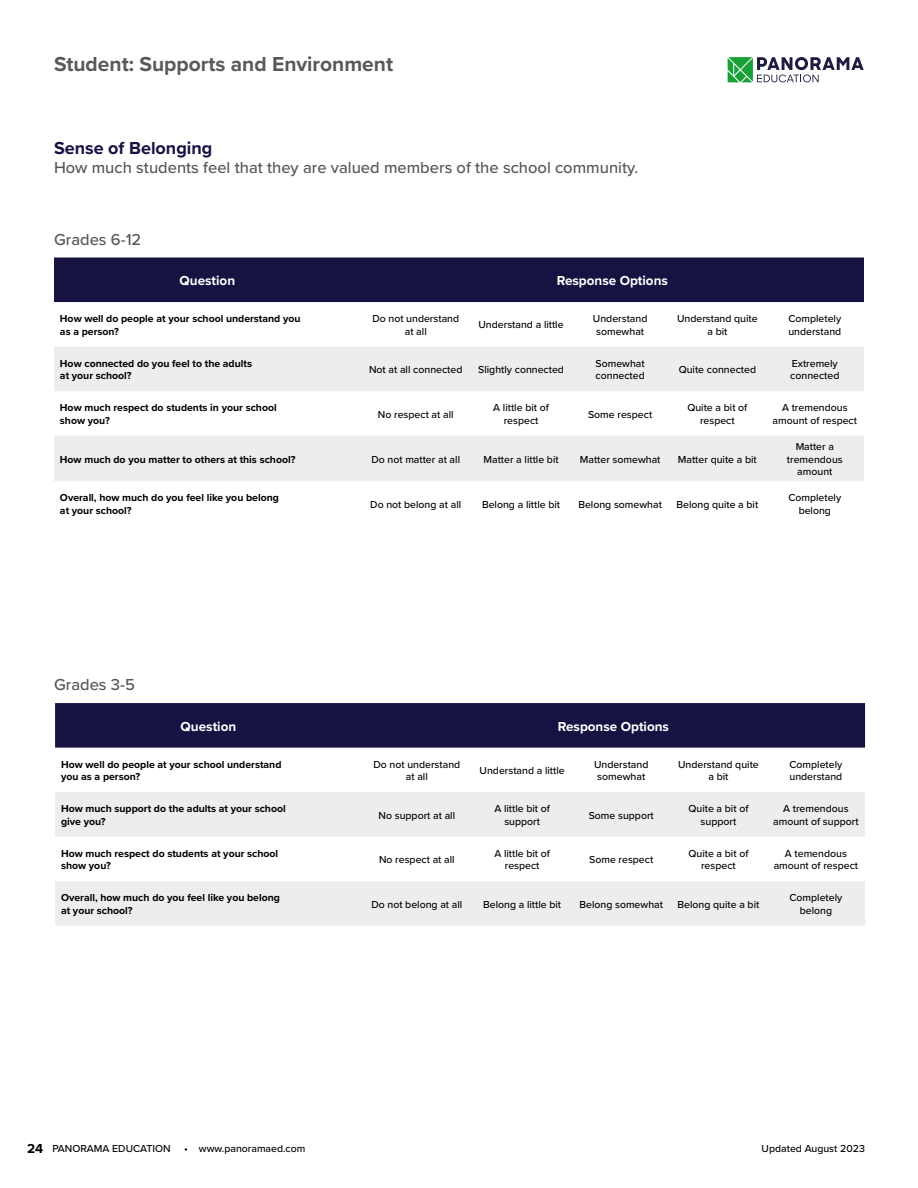
<style>
.page{position:relative;width:918px;height:1188px;background:#fff}
.page>*{position:absolute;margin:0;border:0;box-sizing:border-box;transform-origin:0 0}
.t1{font:700 21px "Proxima Nova";color:#58595b}
.t2{font:700 18px "Proxima Nova";color:#161242}
.t3{font:500 16.5px "Proxima Nova";color:#575756}
.t4{font:700 13.5px "Proxima Nova";color:#fff}
.t5{font:500 10.5px/12.6px "Proxima Nova";color:#000;text-align:center}
.t6{font:700 10.5px/12.6px "Proxima Nova";color:#000}
.s1{font-weight:700;font-size:13.5px}
</style>
<div class="page">
<svg style="left:728px;top:57px;width:136px;height:25px"></svg>
<div style="left:54px;top:258px;width:810px;height:44px;background:#161242"></div>
<svg style="left:54px;top:347px;width:810px;height:134px;fill:#ededed"></svg>
<div style="left:55px;top:703px;width:810px;height:45px;background:#161242"></div>
<svg style="left:55px;top:792px;width:810px;height:134px;fill:#ededed"></svg>
<h1 class="t1" style="left:54px;top:48px;width:341px">Student: Supports and Environment</h1>
<h2 class="t2" style="left:54px;top:134px;width:160px">Sense of Belonging</h2>
<h3 class="t3" style="left:54px;top:156px;width:586px">How much students feel that they are valued members of the school community.</h3>
<h3 class="t3" style="left:54px;top:227px;width:89px">Grades 6-12</h3>
<p class="t4" style="left:180px;top:271px;width:57px">Question</p>
<p class="t4" style="left:557px;top:271px;width:113px">Response Options</p>
<p class="t6" style="left:60px;top:312px;width:242px">How well do people at your school understand you as a person?</p>
<p class="t5" style="left:372px;top:312px;width:88px">Do not understand at all</p>
<p class="t5" style="left:479px;top:318px;width:87px">Understand a little</p>
<p class="t5" style="left:593px;top:312px;width:56px">Understand somewhat</p>
<p class="t5" style="left:677px;top:312px;width:82px">Understand quite a bit</p>
<p class="t5" style="left:788px;top:312px;width:54px;text-align:left">Completely understand</p>
<p class="t6" style="left:60px;top:357px;width:194px">How connected do you feel to the adults at your school?</p>
<p class="t5" style="left:369px;top:363px;width:95px">Not at all connected</p>
<p class="t5" style="left:478px;top:363px;width:87px">Slightly connected</p>
<p class="t5" style="left:596px;top:357px;width:51px;text-align:left">Somewhat connected</p>
<p class="t5" style="left:679px;top:363px;width:79px">Quite connected</p>
<p class="t5" style="left:790px;top:357px;width:51px;text-align:left">Extremely connected</p>
<p class="t6" style="left:60px;top:401px;width:218px">How much respect do students in your school show you?</p>
<p class="t5" style="left:378px;top:407px;width:77px">No respect at all</p>
<p class="t5" style="left:493px;top:401px;width:57px">A little bit of respect</p>
<p class="t5" style="left:588px;top:407px;width:66px">Some respect</p>
<p class="t5" style="left:687px;top:401px;width:61px">Quite a bit of respect</p>
<p class="t5" style="left:773px;top:401px;width:86px">A tremendous amount of respect</p>
<p class="t6" style="left:60px;top:453px;width:237px">How much do you matter to others at this school?</p>
<p class="t5" style="left:371px;top:452px;width:90px">Do not matter at all</p>
<p class="t5" style="left:484px;top:452px;width:77px">Matter a little bit</p>
<p class="t5" style="left:580px;top:452px;width:82px">Matter somewhat</p>
<p class="t5" style="left:678px;top:452px;width:80px">Matter quite a bit</p>
<p class="t5" style="left:787px;top:440px;width:57px">Matter a tremendous amount</p>
<p class="t6" style="left:60px;top:491px;width:221px">Overall, how much do you feel like you belong at your school?</p>
<p class="t5" style="left:370px;top:497px;width:92px">Do not belong at all</p>
<p class="t5" style="left:482px;top:497px;width:80px">Belong a little bit</p>
<p class="t5" style="left:578px;top:497px;width:85px">Belong somewhat</p>
<p class="t5" style="left:676px;top:497px;width:83px">Belong quite a bit</p>
<p class="t5" style="left:788px;top:491px;width:54px">Completely belong</p>
<h3 class="t3" style="left:54px;top:672px;width:82px">Grades 3-5</h3>
<p class="t4" style="left:181px;top:716px;width:57px">Question</p>
<p class="t4" style="left:558px;top:716px;width:113px">Response Options</p>
<p class="t6" style="left:61px;top:758px;width:222px">How well do people at your school understand you as a person?</p>
<p class="t5" style="left:373px;top:758px;width:88px">Do not understand at all</p>
<p class="t5" style="left:480px;top:764px;width:87px">Understand a little</p>
<p class="t5" style="left:594px;top:758px;width:56px">Understand somewhat</p>
<p class="t5" style="left:678px;top:758px;width:82px">Understand quite a bit</p>
<p class="t5" style="left:789px;top:758px;width:54px;text-align:left">Completely understand</p>
<p class="t6" style="left:61px;top:802px;width:226px">How much support do the adults at your school give you?</p>
<p class="t5" style="left:379px;top:808px;width:78px">No support at all</p>
<p class="t5" style="left:494px;top:802px;width:57px">A little bit of support</p>
<p class="t5" style="left:589px;top:808px;width:67px">Some support</p>
<p class="t5" style="left:688px;top:802px;width:61px">Quite a bit of support</p>
<p class="t5" style="left:773px;top:802px;width:87px">A tremendous amount of support</p>
<p class="t6" style="left:61px;top:847px;width:219px">How much respect do students at your school show you?</p>
<p class="t5" style="left:379px;top:853px;width:77px">No respect at all</p>
<p class="t5" style="left:494px;top:847px;width:57px">A little bit of respect</p>
<p class="t5" style="left:589px;top:853px;width:66px">Some respect</p>
<p class="t5" style="left:688px;top:847px;width:61px">Quite a bit of respect</p>
<p class="t5" style="left:774px;top:847px;width:86px">A temendous amount of respect</p>
<p class="t6" style="left:61px;top:891px;width:221px">Overall, how much do you feel like you belong at your school?</p>
<p class="t5" style="left:371px;top:897px;width:92px">Do not belong at all</p>
<p class="t5" style="left:483px;top:897px;width:80px">Belong a little bit</p>
<p class="t5" style="left:579px;top:897px;width:85px">Belong somewhat</p>
<p class="t5" style="left:678px;top:897px;width:83px">Belong quite a bit</p>
<p class="t5" style="left:789px;top:891px;width:54px">Completely belong</p>
<p class="t5" style="left:27px;top:1142px;width:145px"><span class="s1">24</span> PANORAMA EDUCATION</p>
<p class="t5" style="left:184px;top:1142px;width:123px">• www.panoramaed.com</p>
<p class="t5" style="left:762px;top:1142px;width:105px">Updated August 2023</p>
</div>
